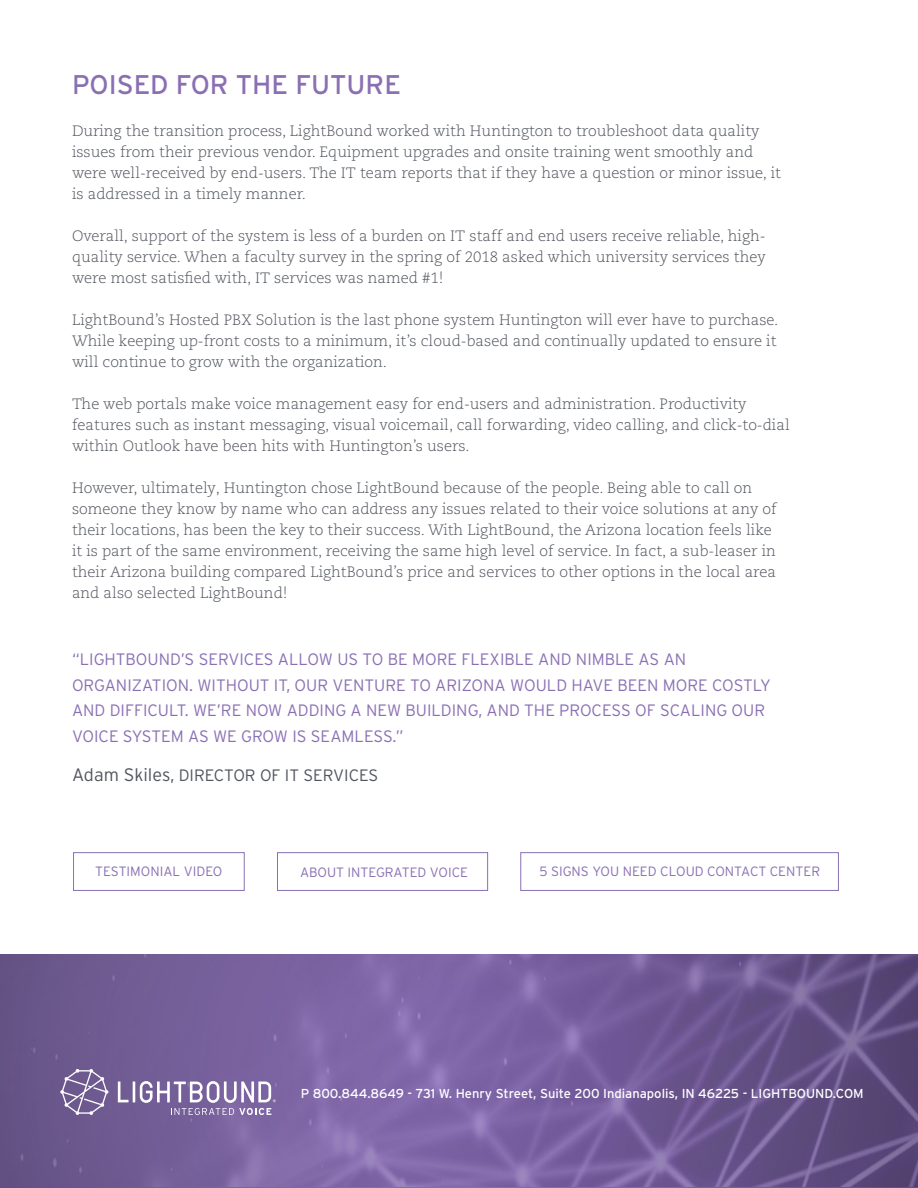
<style>
.page{position:relative;width:918px;height:1188px;background:#fff}
.page>*{position:absolute;margin:0;border:0;box-sizing:border-box;transform-origin:0 0}
.t1{font:27px "Interstate";color:#8a70b3}
.t2{font:300 16.5px/25.5px "Interstate";color:#8a70b3}
.t3{font:300 16.5px "Interstate";color:#51555d}
.t4{font:300 15px/21px "Caecilia LT Pro 45";color:#51555d}
.t5{font:300 13.5px "Interstate";color:#8a70b3}
.t6{font:12.9px "Interstate";color:#fff}
.s1{font-size:18px}
</style>
<div class="page">
<img style="left:0;top:954px;width:918px;height:233px">
<svg style="left:118px;top:1082px;width:11px;height:20px"></svg>
<hr style="left:133px;top:1082px;width:2px;height:20px;background:#fff">
<svg style="left:140px;top:1081px;width:136px;height:34px"></svg>
<svg style="left:60px;top:1069px;width:48px;height:46px;background:#8979a4"></svg>
<div style="left:520px;top:852px;width:319px;height:39px;border:1px solid #8a70b3"></div>
<div style="left:277px;top:852px;width:211px;height:39px;border:1px solid #8a70b3"></div>
<div style="left:73px;top:852px;width:172px;height:39px;border:1px solid #8a70b3"></div>
<p class="t1" style="left:72px;top:69px;width:330px">POISED FOR THE FUTURE</p>
<p class="t4" style="left:72px;top:120px;width:711px">During the transition process, LightBound worked with Huntington to troubleshoot data quality issues from their previous vendor. Equipment upgrades and onsite training went smoothly and were well-received by end-users. The IT team reports that if they have a question or minor issue, it is addressed in a timely manner.</p>
<p class="t4" style="left:72px;top:225px;width:695px;text-align:justify">Overall, support of the system is less of a burden on IT staff and end users receive reliable, high&shy;quality service. When a faculty survey in the spring of 2018 asked which university services they were most satisfied with, IT services was named #1!</p>
<p class="t4" style="left:72px;top:309px;width:708px">LightBound’s Hosted PBX Solution is the last phone system Huntington will ever have to purchase.<br>While keeping up-front costs to a minimum, it’s cloud-based and continually updated to ensure it will continue to grow with the organization.</p>
<p class="t4" style="left:72px;top:393px;width:719px">The web portals make voice management easy for end-users and administration. Productivity features such as instant messaging, visual voicemail, call forwarding, video calling, and click-to-dial within Outlook have been hits with Huntington’s users.</p>
<p class="t4" style="left:72px;top:477px;width:706px">However, ultimately, Huntington chose LightBound because of the people. Being able to call on someone they know by name who can address any issues related to their voice solutions at any of their locations, has been the key to their success. With LightBound, the Arizona location feels like it is part of the same environment, receiving the same high level of service. In fact, a sub-leaser in their Arizona building compared LightBound’s price and services to other options in the local area and also selected LightBound!</p>
<p class="t2" style="left:72px;top:647px;width:701px">“LIGHTBOUND’S SERVICES ALLOW US TO BE MORE FLEXIBLE AND NIMBLE AS AN ORGANIZATION. WITHOUT IT, OUR VENTURE TO ARIZONA WOULD HAVE BEEN MORE COSTLY AND DIFFICULT. WE’RE NOW ADDING A NEW BUILDING, AND THE PROCESS OF SCALING OUR VOICE SYSTEM AS WE GROW IS SEAMLESS.”</p>
<p class="t3" style="left:72px;top:766px;width:308px"><span class="s1">Adam Skiles</span>, DIRECTOR OF IT SERVICES</p>
<p class="t5" style="left:95px;top:864px;width:129px">TESTIMONIAL VIDEO</p>
<p class="t5" style="left:300px;top:865px;width:170px">ABOUT INTEGRATED VOICE</p>
<p class="t5" style="left:539px;top:864px;width:282px">5 SIGNS YOU NEED CLOUD CONTACT CENTER</p>
<p class="t6" style="left:301px;top:1086px;width:564px">P 800.844.8649 - 731 W. Henry Street, Suite 200 Indianapolis, IN 46225 - LIGHTBOUND.COM</p>
</div>
